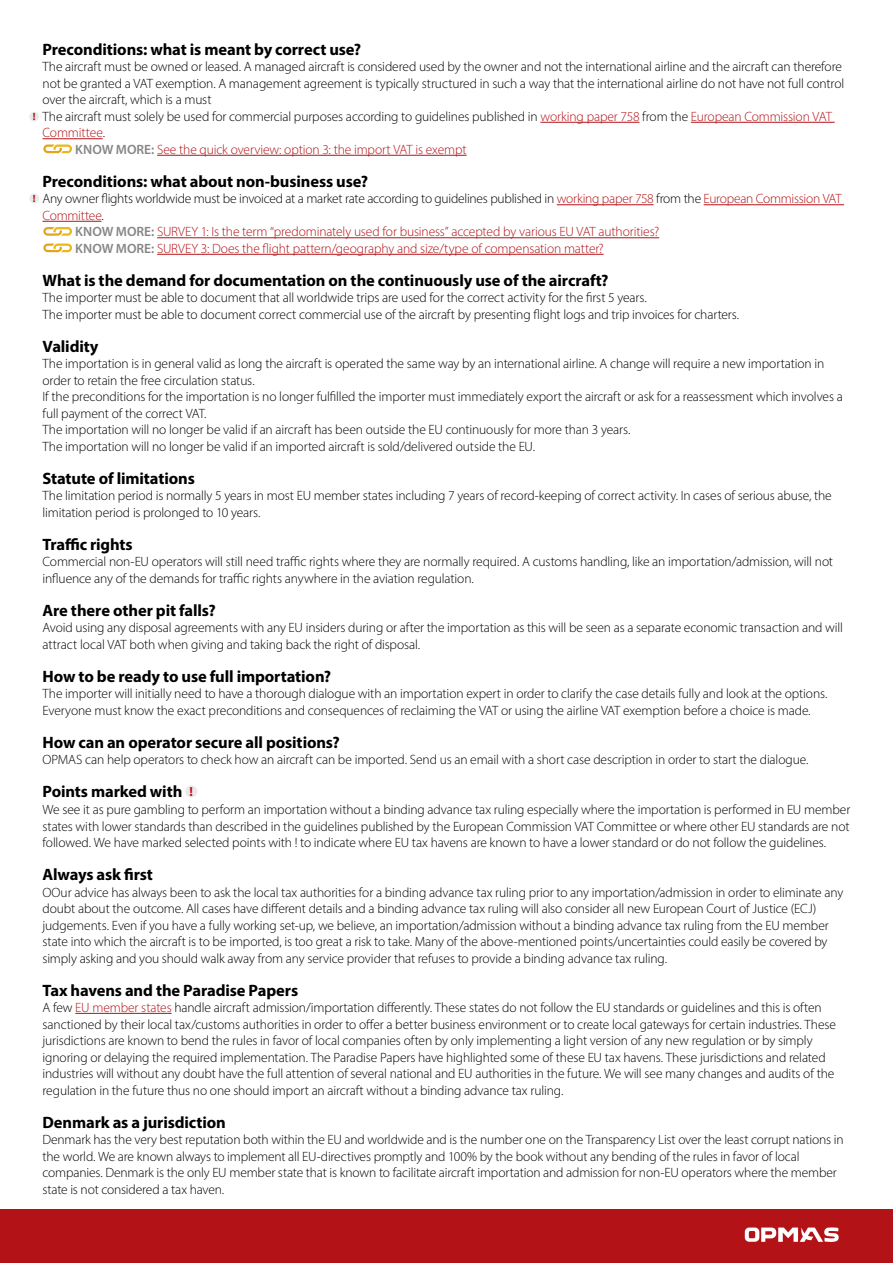
<style>
.page{position:relative;width:893px;height:1263px;background:#fff}
.page>*{position:absolute;margin:0;border:0;box-sizing:border-box;transform-origin:0 0}
.mellemrubrik{font:700 16.5px "Myriad Pro";letter-spacing:-.01em;color:#000}
.Brød{font:300 13.5px/16.5px "Myriad Pro";letter-spacing:-.01em;color:#000}
.mellemrubrik-2{font:300 13.5px/16.5px "Myriad Pro";letter-spacing:-.01em;color:#000}
.Brød-2{font:300 13.5px "Myriad Pro";letter-spacing:-.01em;color:#b31217}
.Forside_stor{font:700 13.2px "Myriad Pro";color:#b31217}
.Forside_stor-2{font:700 10.5px "Myriad Pro";color:#b31217}
.s1{color:#b31217}
.s2{font-weight:600;color:#868686}
</style>
<div class="page">
<hr style="left:540px;top:122px;width:99px;height:1px;background:#b31217">
<hr style="left:691px;top:122px;width:144px;height:1px;background:#b31217">
<hr style="left:43px;top:138px;width:60px;height:1px;background:#b31217">
<hr style="left:157px;top:155px;width:310px;height:1px;background:#b31217">
<hr style="left:557px;top:204px;width:97px;height:1px;background:#b31217">
<hr style="left:704px;top:204px;width:140px;height:1px;background:#b31217">
<hr style="left:43px;top:221px;width:58px;height:1px;background:#b31217">
<hr style="left:157px;top:237px;width:502px;height:1px;background:#b31217">
<hr style="left:157px;top:254px;width:447px;height:1px;background:#b31217">
<hr style="left:75px;top:1013px;width:97px;height:1px;background:#b31217">
<svg style="left:46px;top:144px;width:24px;height:10px"></svg>
<svg style="left:43px;top:145px;width:29px;height:8px"></svg>
<svg style="left:43px;top:227px;width:29px;height:9px"></svg>
<svg style="left:46px;top:243px;width:24px;height:10px"></svg>
<svg style="left:43px;top:244px;width:29px;height:8px"></svg>
<div style="left:185px;top:785px;width:12px;height:12px;background:#eaeaea;border-radius:50%"></div>
<div style="left:29px;top:112px;width:10px;height:9px;background:#eaeaea;border-radius:50%"></div>
<div style="left:29px;top:193px;width:10px;height:10px;background:#eaeaea;border-radius:50%"></div>
<div style="left:0;top:1209px;width:893px;height:54px;background:#b31217"></div>
<svg style="left:745px;top:1227px;width:94px;height:15px"></svg>
<p class="mellemrubrik" style="left:43px;top:39px;width:320px">Preconditions: what is meant by correct use?</p>
<p class="Brød" style="left:43px;top:59px;width:803px">The aircraft must be owned or leased. A managed aircraft is considered used by the owner and not the international airline and the aircraft can therefore not be granted a VAT exemption. A management agreement is typically structured in such a way that the international airline do not have not full control over the aircraft, which is a must</p>
<p class="Brød" style="left:43px;top:108px;width:791px">The aircraft must solely be used for commercial purposes according to guidelines published in <span class="s1">working paper 758</span> from the <span class="s1">European Commission VAT<br>Committee</span>.</p>
<p class="Brød-2" style="left:75px;top:141px;width:393px"><span class="s2">KNOW MORE:</span> See the quick overview: option 3: the import VAT is exempt</p>
<p class="mellemrubrik" style="left:43px;top:171px;width:327px">Preconditions: what about non-business use?</p>
<p class="Brød" style="left:43px;top:191px;width:801px">Any owner flights worldwide must be invoiced at a market rate according to guidelines published in <span class="s1">working paper 758</span> from the <span class="s1">European Commission VAT<br>Committee</span>.</p>
<p class="Brød-2" style="left:75px;top:224px;width:585px"><span class="s2">KNOW MORE:</span> SURVEY 1: Is the term “predominately used for business” accepted by various EU VAT authorities?</p>
<p class="Brød-2" style="left:75px;top:240px;width:530px"><span class="s2">KNOW MORE:</span> SURVEY 3: Does the flight pattern/geography and size/type of compensation matter?</p>
<p class="mellemrubrik" style="left:43px;top:270px;width:567px">What is the demand for documentation on the continuously use of the aircraft?</p>
<p class="Brød" style="left:43px;top:290px;width:606px">The importer must be able to document that all worldwide trips are used for the correct activity for the first 5 years.</p>
<p class="Brød" style="left:43px;top:306px;width:698px">The importer must be able to document correct commercial use of the aircraft by presenting flight logs and trip invoices for charters.</p>
<p class="mellemrubrik" style="left:43px;top:336px;width:58px">Validity</p>
<p class="Brød" style="left:43px;top:356px;width:783px">The importation is in general valid as long the aircraft is operated the same way by an international airline. A change will require a new importation in order to retain the free circulation status.</p>
<p class="Brød" style="left:43px;top:389px;width:802px">If the preconditions for the importation is no longer fulfilled the importer must immediately export the aircraft or ask for a reassessment which involves a full payment of the correct VAT.</p>
<p class="Brød" style="left:43px;top:422px;width:589px">The importation will no longer be valid if an aircraft has been outside the EU continuously for more than 3 years.</p>
<p class="Brød" style="left:43px;top:438px;width:494px">The importation will no longer be valid if an imported aircraft is sold/delivered outside the EU.</p>
<p class="mellemrubrik" style="left:43px;top:468px;width:154px">Statute of limitations</p>
<p class="Brød" style="left:43px;top:488px;width:791px">The limitation period is normally 5 years in most EU member states including 7 years of record-keeping of correct activity. In cases of serious abuse, the limitation period is prolonged to 10 years.</p>
<p class="mellemrubrik" style="left:43px;top:534px;width:92px">Traffic rights</p>
<p class="Brød" style="left:43px;top:554px;width:792px">Commercial non-EU operators will still need traffic rights where they are normally required. A customs handling, like an importation/admission, will not influence any of the demands for traffic rights anywhere in the aviation regulation.</p>
<p class="mellemrubrik" style="left:43px;top:600px;width:175px">Are there other pit falls?</p>
<p class="Brød" style="left:43px;top:620px;width:802px">Avoid using any disposal agreements with any EU insiders during or after the importation as this will be seen as a separate economic transaction and will attract local VAT both when giving and taking back the right of disposal.</p>
<p class="mellemrubrik" style="left:43px;top:666px;width:290px">How to be ready to use full importation?</p>
<p class="Brød" style="left:43px;top:686px;width:786px">The importer will initially need to have a thorough dialogue with an importation expert in order to clarify the case details fully and look at the options.<br>Everyone must know the exact preconditions and consequences of reclaiming the VAT or using the airline VAT exemption before a choice is made.</p>
<p class="mellemrubrik" style="left:43px;top:732px;width:299px">How can an operator secure all positions?</p>
<p class="Brød" style="left:43px;top:752px;width:767px">OPMAS can help operators to check how an aircraft can be imported. Send us an email with a short case description in order to start the dialogue.</p>
<p class="mellemrubrik" style="left:43px;top:781px;width:141px">Points marked with</p>
<p class="Forside_stor" style="left:190px;top:783px;width:5px">!</p>
<p class="Brød" style="left:43px;top:801px;width:809px;text-align:justify">We see it as pure gambling to perform an importation without a binding advance tax ruling especially where the importation is performed in EU member states with lower standards than described in the guidelines published by the European Commission VAT Committee or where other EU standards are not followed. We have marked selected points with ! to indicate where EU tax havens are known to have a lower standard or do not follow the guidelines.</p>
<p class="mellemrubrik" style="left:43px;top:864px;width:112px">Always ask first</p>
<p class="Brød" style="left:43px;top:884px;width:802px">OOur advice has always been to ask the local tax authorities for a binding advance tax ruling prior to any importation/admission in order to eliminate any doubt about the outcome. All cases have different details and a binding advance tax ruling will also consider all new European Court of Justice (ECJ) judgements. Even if you have a fully working set-up, we believe, an importation/admission without a binding advance tax ruling from the EU member state into which the aircraft is to be imported, is too great a risk to take. Many of the above-mentioned points/uncertainties could easily be covered by simply asking and you should walk away from any service provider that refuses to provide a binding advance tax ruling.</p>
<p class="mellemrubrik" style="left:43px;top:979px;width:257px">Tax havens and the Paradise Papers</p>
<p class="mellemrubrik-2" style="left:43px;top:999px;width:795px">A few <span class="s1">EU member states</span> handle aircraft admission/importation differently. These states do not follow the EU standards or guidelines and this is often sanctioned by their local tax/customs authorities in order to offer a better business environment or to create local gateways for certain industries. These jurisdictions are known to bend the rules in favor of local companies often by only implementing a light version of any new regulation or by simply ignoring or delaying the required implementation. The Paradise Papers have highlighted some of these EU tax havens. These jurisdictions and related industries will without any doubt have the full attention of several national and EU authorities in the future. We will see many changes and audits of the regulation in the future thus no one should import an aircraft without a binding advance tax ruling.</p>
<p class="mellemrubrik" style="left:43px;top:1111px;width:185px">Denmark as a jurisdiction</p>
<p class="Brød" style="left:43px;top:1131px;width:803px">Denmark has the very best reputation both within the EU and worldwide and is the number one on the Transparency List over the least corrupt nations in the world. We are known always to implement all EU-directives promptly and 100% by the book without any bending of the rules in favor of local companies. Denmark is the only EU member state that is known to facilitate aircraft importation and admission for non-EU operators where the member state is not considered a tax haven.</p>
<p class="Forside_stor-2" style="left:33px;top:110px;width:4px">!</p>
<p class="Forside_stor-2" style="left:33px;top:191px;width:4px">!</p>
</div>
